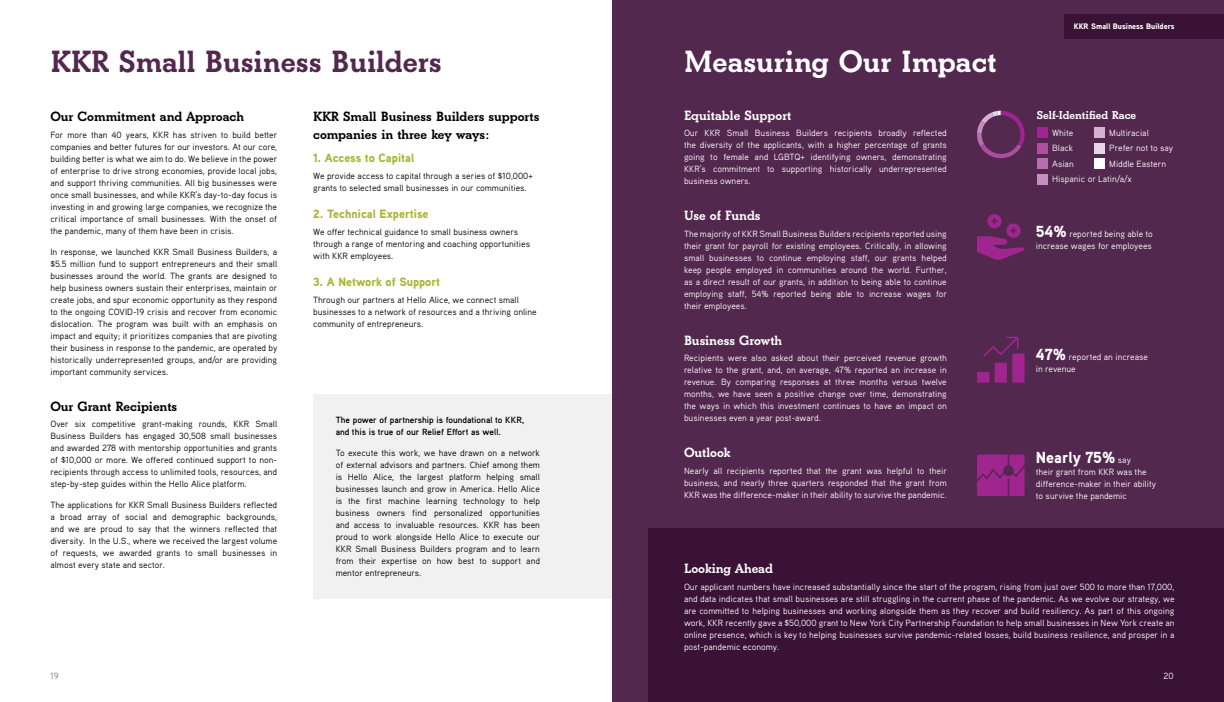
<style>
.page{position:relative;width:1224px;height:702px;background:#fff}
.page>*{position:absolute;margin:0;border:0;box-sizing:border-box;transform-origin:0 0}
.t1{font:700 32px "Beton";color:#53284f}
.t2{font:700 32px "Beton";color:#fff}
.t3{font:900 16px "Aaux Pro OT";color:#fff}
.t4{font:700 14px/18px "Beton";color:#000}
.t5{font:700 14px "Beton";color:#fff}
.t6{font:900 12px "Aaux Pro OT";color:#a9b533}
.t7{font:700 12px "Beton";color:#fff}
.t8{font:9px/12px "Aaux Pro OT";color:#000;text-align:justify}
.t9{font:9px/12px "Aaux Pro OT";color:#fff;text-align:justify}
.t10{font:700 9px/12px "Aaux Pro OT";color:#000}
.t11{font:9px "Aaux Pro OT";color:#757679}
.t12{font:900 8px "Aaux Pro OT";color:#fff}
.s1{font-weight:900;font-size:16px}
.s2{font-weight:400;font-size:9px}
</style>
<div class="page">
<div style="left:313px;top:394px;width:299px;height:205px;background:#f1f1f2"></div>
<div style="left:612px;top:0;width:612px;height:702px;background:#53284f"></div>
<svg style="left:977px;top:214px;width:48px;height:46px"></svg>
<div style="left:995px;top:363px;width:12px;height:20px;background:#a0258e"></div>
<div style="left:977px;top:372px;width:12px;height:11px;background:#a0258e"></div>
<div style="left:1012px;top:354px;width:13px;height:29px;background:#a0258e"></div>
<svg style="left:983px;top:337px;width:35px;height:19px"></svg>
<svg style="left:977px;top:455px;width:48px;height:41px;background:#962586"></svg>
<div style="left:648px;top:528px;width:576px;height:174px;background:#391236"></div>
<div style="left:1065px;top:14px;width:159px;height:24px;background:#391236"></div>
<svg style="left:977px;top:111px;width:48px;height:47px"></svg>
<div style="left:982px;top:115px;width:38px;height:39px;background:#53294f;border-radius:50%"></div>
<div style="left:1037px;top:127px;width:11px;height:11px;background:#a1238f"></div>
<div style="left:1037px;top:143px;width:11px;height:11px;background:#ac4f9e"></div>
<div style="left:1037px;top:158px;width:11px;height:11px;background:#b96fae"></div>
<div style="left:1037px;top:174px;width:11px;height:11px;background:#c58ebf"></div>
<div style="left:1094px;top:127px;width:11px;height:11px;background:#d5b1d3"></div>
<div style="left:1094px;top:143px;width:11px;height:11px;background:#e7d4e8"></div>
<div style="left:1094px;top:158px;width:11px;height:11px;background:#fff"></div>
<h1 class="t1" style="left:50px;top:43px;width:393px">KKR Small Business Builders</h1>
<h3 class="t4" style="left:50px;top:108px;width:195px">Our Commitment and Approach</h3>
<p class="t8" style="left:50px;top:128px;width:228px">For more than 40 years, KKR has striven to build better companies and better futures for our investors. At our core, building better is what we aim to do. We believe in the power of enterprise to drive strong economies, provide local jobs, and support thriving communities. All big businesses were once small businesses, and while KKR’s day-to-day focus is investing in and growing large companies, we recognize the critical importance of small businesses. With the onset of the pandemic, many of them have been in crisis.</p>
<p class="t8" style="left:50px;top:245px;width:228px">In response, we launched KKR Small Business Builders, a $5.5 million fund to support entrepreneurs and their small businesses around the world. The grants are designed to help business owners sustain their enterprises, maintain or create jobs, and spur economic opportunity as they respond to the ongoing COVID-19 crisis and recover from economic dislocation. The program was built with an emphasis on impact and equity; it prioritizes companies that are pivoting their business in response to the pandemic, are operated by historically underrepresented groups, and/or are providing important community services.</p>
<h3 class="t4" style="left:50px;top:397px;width:128px">Our Grant Recipients</h3>
<p class="t8" style="left:50px;top:418px;width:228px">Over six competitive grant-making rounds, KKR Small Business Builders has engaged 30,508 small businesses and awarded 278 with mentorship opportunities and grants of $10,000 or more. We offered continued support to non&shy;recipients through access to unlimited tools, resources, and step-by-step guides within the Hello Alice platform.</p>
<p class="t8" style="left:50px;top:499px;width:228px">The applications for KKR Small Business Builders reflected a broad array of social and demographic backgrounds, and we are proud to say that the winners reflected that diversity. In the U.S., where we received the largest volume of requests, we awarded grants to small businesses in almost every state and sector.</p>
<h3 class="t4" style="left:313px;top:108px;width:228px">KKR Small Business Builders supports companies in three key ways:</h3>
<h3 class="t6" style="left:313px;top:150px;width:102px">1. Access to Capital</h3>
<p class="t8" style="left:313px;top:169px;width:221px">We provide access to capital through a series of $10,000+ grants to selected small businesses in our communities.</p>
<h3 class="t6" style="left:313px;top:206px;width:117px">2. Technical Expertise</h3>
<p class="t8" style="left:313px;top:225px;width:218px;text-align:left">We offer technical guidance to small business owners through a range of mentoring and coaching opportunities with KKR employees.</p>
<h3 class="t6" style="left:313px;top:274px;width:129px">3. A Network of Support</h3>
<p class="t8" style="left:313px;top:293px;width:225px;text-align:left">Through our partners at Hello Alice, we connect small businesses to a network of resources and a thriving online community of entrepreneurs.</p>
<p class="t10" style="left:336px;top:414px;width:190px">The power of partnership is foundational to KKR, and this is true of our Relief Effort as well.</p>
<p class="t8" style="left:336px;top:447px;width:206px">To execute this work, we have drawn on a network of external advisors and partners. Chief among them is Hello Alice, the largest platform helping small businesses launch and grow in America. Hello Alice is the first machine learning technology to help business owners find personalized opportunities and access to invaluable resources. KKR has been proud to work alongside Hello Alice to execute our KKR Small Business Builders program and to learn from their expertise on how best to support and mentor entrepreneurs.</p>
<h1 class="t2" style="left:684px;top:43px;width:314px">Measuring Our Impact</h1>
<h3 class="t5" style="left:684px;top:107px;width:109px">Equitable Support</h3>
<p class="t9" style="left:684px;top:127px;width:264px">Our KKR Small Business Builders recipients broadly reflected the diversity of the applicants, with a higher percentage of grants going to female and LGBTQ+ identifying owners, demonstrating KKR’s commitment to supporting historically underrepresented business owners.</p>
<h3 class="t5" style="left:684px;top:208px;width:78px">Use of Funds</h3>
<p class="t9" style="left:684px;top:227px;width:264px">The majority of KKR Small Business Builders recipients reported using their grant for payroll for existing employees. Critically, in allowing small businesses to continue employing staff, our grants helped keep people employed in communities around the world. Further, as a direct result of our grants, in addition to being able to continue employing staff, 54% reported being able to increase wages for their employees.</p>
<h3 class="t5" style="left:684px;top:332px;width:100px">Business Growth</h3>
<p class="t9" style="left:684px;top:352px;width:264px">Recipients were also asked about their perceived revenue growth relative to the grant, and, on average, 47% reported an increase in revenue. By comparing responses at three months versus twelve months, we have seen a positive change over time, demonstrating the ways in which this investment continues to have an impact on businesses even a year post-award.</p>
<h3 class="t5" style="left:684px;top:445px;width:48px">Outlook</h3>
<p class="t9" style="left:684px;top:464px;width:264px">Nearly all recipients reported that the grant was helpful to their business, and nearly three quarters responded that the grant from KKR was the difference-maker in their ability to survive the pandemic.</p>
<p class="t12" style="left:1074px;top:21px;width:102px">KKR Small Business Builders</p>
<h3 class="t7" style="left:1037px;top:108px;width:101px">Self-Identified Race</h3>
<p class="t9" style="left:1052px;top:125px;width:81px;line-height:15.5px;text-align:left">White<br>Black<br>Asian<br>Hispanic or Latin/a/x</p>
<p class="t9" style="left:1109px;top:125px;width:65px;line-height:15.5px;text-align:left">Multiracial<br>Prefer not to say<br>Middle Eastern</p>
<p class="t9" style="left:1036px;top:228px;width:119px"><span class="s1">54%</span> reported being able to increase wages for employees</p>
<p class="t9" style="left:1036px;top:351px;width:114px"><span class="s1">47%</span> reported an increase in revenue</p>
<h2 class="t3" style="left:1036px;top:447px;width:97px">Nearly 75% <span class="s2">say</span></h2>
<p class="t9" style="left:1036px;top:465px;width:122px;text-align:left">their grant from KKR was the difference-maker in their ability to survive the pandemic</p>
<h3 class="t5" style="left:684px;top:561px;width:91px">Looking Ahead</h3>
<p class="t9" style="left:684px;top:581px;width:492px">Our applicant numbers have increased substantially since the start of the program, rising from just over 500 to more than 17,000, and data indicates that small businesses are still struggling in the current phase of the pandemic. As we evolve our strategy, we are committed to helping businesses and working alongside them as they recover and build resiliency. As part of this ongoing work, KKR recently gave a $50,000 grant to New York City Partnership Foundation to help small businesses in New York create an online presence, which is key to helping businesses survive pandemic-related losses, build business resilience, and prosper in a post-pandemic economy.</p>
<p class="t11" style="left:50px;top:670px;width:10px">19</p>
<p class="t9" style="left:1164px;top:670px;width:12px">20</p>
</div>
